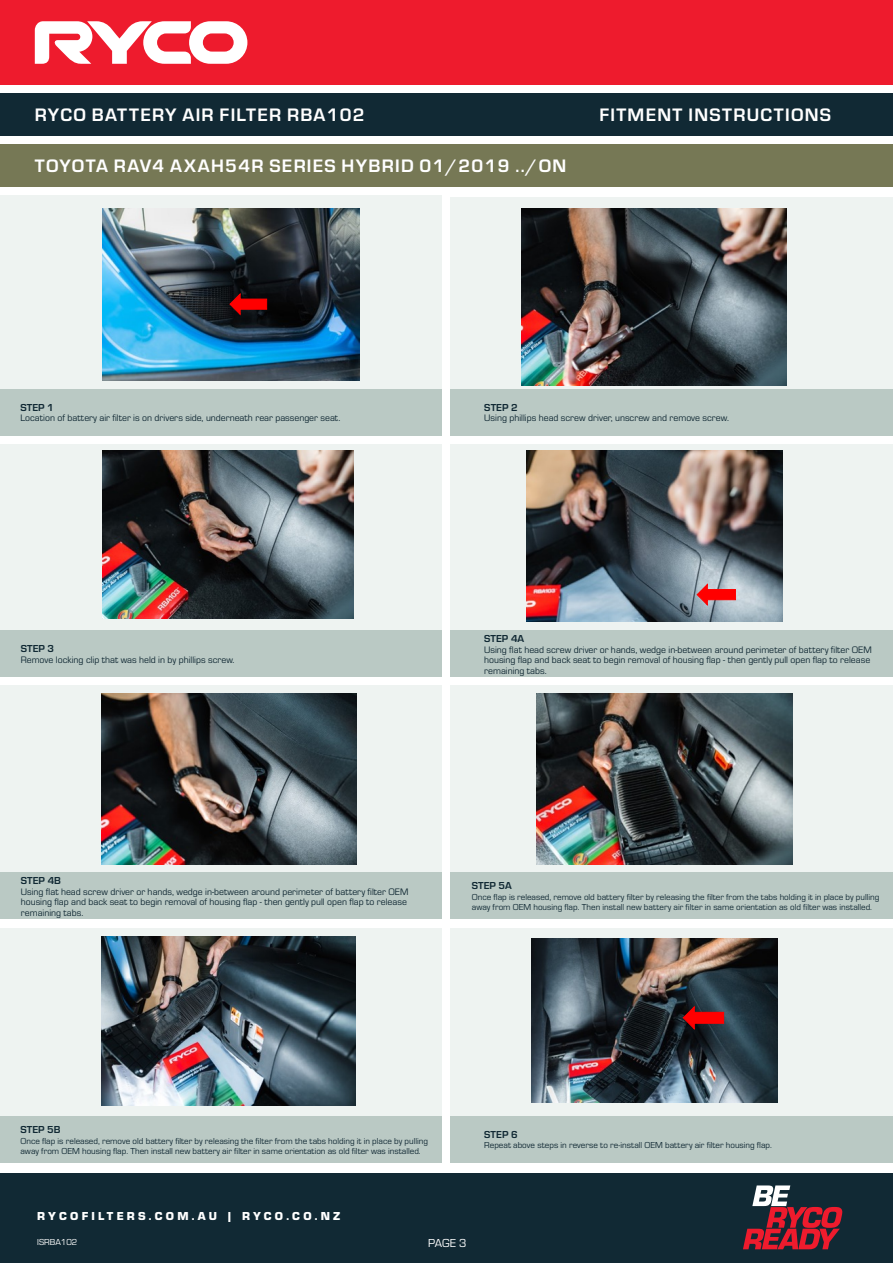
<style>
.page{position:relative;width:893px;height:1263px;background:#fff}
.page>*{position:absolute;margin:0;border:0;box-sizing:border-box;transform-origin:0 0}
.t1{font:700 18.75px "Eurostile";letter-spacing:.07em;color:#fff}
.t2{font:900 12px "Eurostile";letter-spacing:.27em;color:#fff}
.t3{font:12px "Eurostile";color:#fff}
.Image_Sub_Headings{font:700 10.5px "Eurostile";letter-spacing:.005em;color:#112934}
.Image_Sub_Headings-2{font:9.75px/10.5px "Eurostile";color:#112934}
.Image_Sub_Headings-3{font:9px/10.5px "Eurostile";color:#112934}
.t4{font:9px "Eurostile";color:#fff}
</style>
<div class="page">
<div style="left:0;top:0;width:893px;height:85px;background:#ee1b2d"></div>
<svg style="left:35px;top:21px;width:212px;height:43px"></svg>
<div style="left:0;top:94px;width:893px;height:42px;background:#112934"></div>
<div style="left:0;top:1174px;width:893px;height:89px;background:#112934"></div>
<svg style="left:743px;top:1185px;width:99px;height:64px"></svg>
<div style="left:0;top:145px;width:893px;height:42px;background:#767855"></div>
<div style="left:450px;top:198px;width:443px;height:196px;background:#eef3f1"></div>
<div style="left:450px;top:685px;width:443px;height:196px;background:#eef3f1"></div>
<div style="left:450px;top:444px;width:443px;height:195px;background:#eef3f1"></div>
<div style="left:450px;top:389px;width:443px;height:47px;background:#bac9c4"></div>
<div style="left:0;top:196px;width:441px;height:198px;background:#eef3f1"></div>
<div style="left:0;top:685px;width:442px;height:199px;background:#eef3f1"></div>
<div style="left:0;top:444px;width:442px;height:197px;background:#eef3f1"></div>
<div style="left:0;top:389px;width:441px;height:47px;background:#bac9c4"></div>
<div style="left:0;top:630px;width:442px;height:47px;background:#bac9c4"></div>
<div style="left:450px;top:630px;width:443px;height:47px;background:#bac9c4"></div>
<div style="left:451px;top:872px;width:442px;height:47px;background:#bac9c4"></div>
<div style="left:450px;top:928px;width:443px;height:197px;background:#eef3f1"></div>
<div style="left:0;top:928px;width:442px;height:200px;background:#eef3f1"></div>
<img style="left:102px;top:450px;width:252px;height:168px">
<img style="left:102px;top:209px;width:258px;height:172px">
<svg style="left:229px;top:292px;width:38px;height:24px"></svg>
<img style="left:522px;top:209px;width:265px;height:176px">
<img style="left:527px;top:450px;width:255px;height:171px">
<svg style="left:696px;top:582px;width:40px;height:25px"></svg>
<img style="left:101px;top:694px;width:255px;height:170px">
<div style="left:0;top:872px;width:442px;height:47px;background:#bac9c4"></div>
<img style="left:537px;top:694px;width:255px;height:170px">
<img style="left:101px;top:936px;width:254px;height:169px">
<div style="left:0;top:1116px;width:442px;height:47px;background:#bac9c4"></div>
<div style="left:450px;top:1116px;width:443px;height:47px;background:#bac9c4"></div>
<img style="left:531px;top:939px;width:246px;height:164px">
<svg style="left:682px;top:1005px;width:42px;height:26px"></svg>
<h1 class="t1" style="left:35px;top:101px;width:331px">RYCO BATTERY AIR FILTER RBA102</h1>
<h1 class="t1" style="left:599px;top:101px;width:233px">FITMENT INSTRUCTIONS</h1>
<h1 class="t1" style="left:35px;top:152px;width:533px">TOYOTA RAV4 AXAH54R SERIES HYBRID 01/2019 ../ON</h1>
<p class="Image_Sub_Headings" style="left:20px;top:400px;width:35px">STEP 1</p>
<p class="Image_Sub_Headings-2" style="left:20px;top:412px;width:321px">Location of battery air filter is on drivers side, underneath rear passenger seat.</p>
<p class="Image_Sub_Headings" style="left:484px;top:400px;width:35px">STEP 2</p>
<p class="Image_Sub_Headings-2" style="left:484px;top:412px;width:246px">Using phillips head screw driver, unscrew and remove screw.</p>
<p class="Image_Sub_Headings" style="left:21px;top:641px;width:35px">STEP 3</p>
<p class="Image_Sub_Headings-2" style="left:21px;top:654px;width:215px">Remove locking clip that was held in by phillips screw.</p>
<p class="Image_Sub_Headings" style="left:484px;top:631px;width:42px">STEP 4A</p>
<p class="Image_Sub_Headings-2" style="left:484px;top:644px;width:389px">Using flat head screw driver or hands, wedge in-between around perimeter of battery filter OEM housing flap and back seat to begin removal of housing flap - then gently pull open flap to release remaining tabs.</p>
<p class="Image_Sub_Headings" style="left:21px;top:873px;width:42px">STEP 4B</p>
<p class="Image_Sub_Headings-2" style="left:21px;top:885px;width:389px">Using flat head screw driver or hands, wedge in-between around perimeter of battery filter OEM housing flap and back seat to begin removal of housing flap - then gently pull open flap to release remaining tabs.</p>
<p class="Image_Sub_Headings" style="left:472px;top:878px;width:42px">STEP 5A</p>
<p class="Image_Sub_Headings-3" style="left:472px;top:891px;width:409px">Once flap is released, remove old battery filter by releasing the filter from the tabs holding it in place by pulling away from OEM housing flap. Then install new battery air filter in same orientation as old filter was installed.</p>
<p class="Image_Sub_Headings" style="left:20px;top:1122px;width:42px">STEP 5B</p>
<p class="Image_Sub_Headings-3" style="left:20px;top:1135px;width:409px">Once flap is released, remove old battery filter by releasing the filter from the tabs holding it in place by pulling away from OEM housing flap. Then install new battery air filter in same orientation as old filter was installed.</p>
<p class="Image_Sub_Headings" style="left:484px;top:1127px;width:35px">STEP 6</p>
<p class="Image_Sub_Headings-3" style="left:484px;top:1140px;width:289px">Repeat above steps in reverse to re-install OEM battery air filter housing flap.</p>
<p class="t2" style="left:37px;top:1208px;width:304px">RYCOFILTERS.COM.AU | RYCO.CO.NZ</p>
<p class="t4" style="left:37px;top:1236px;width:42px">ISRBA102</p>
<p class="t3" style="left:428px;top:1235px;width:40px">PAGE 3</p>
</div>
